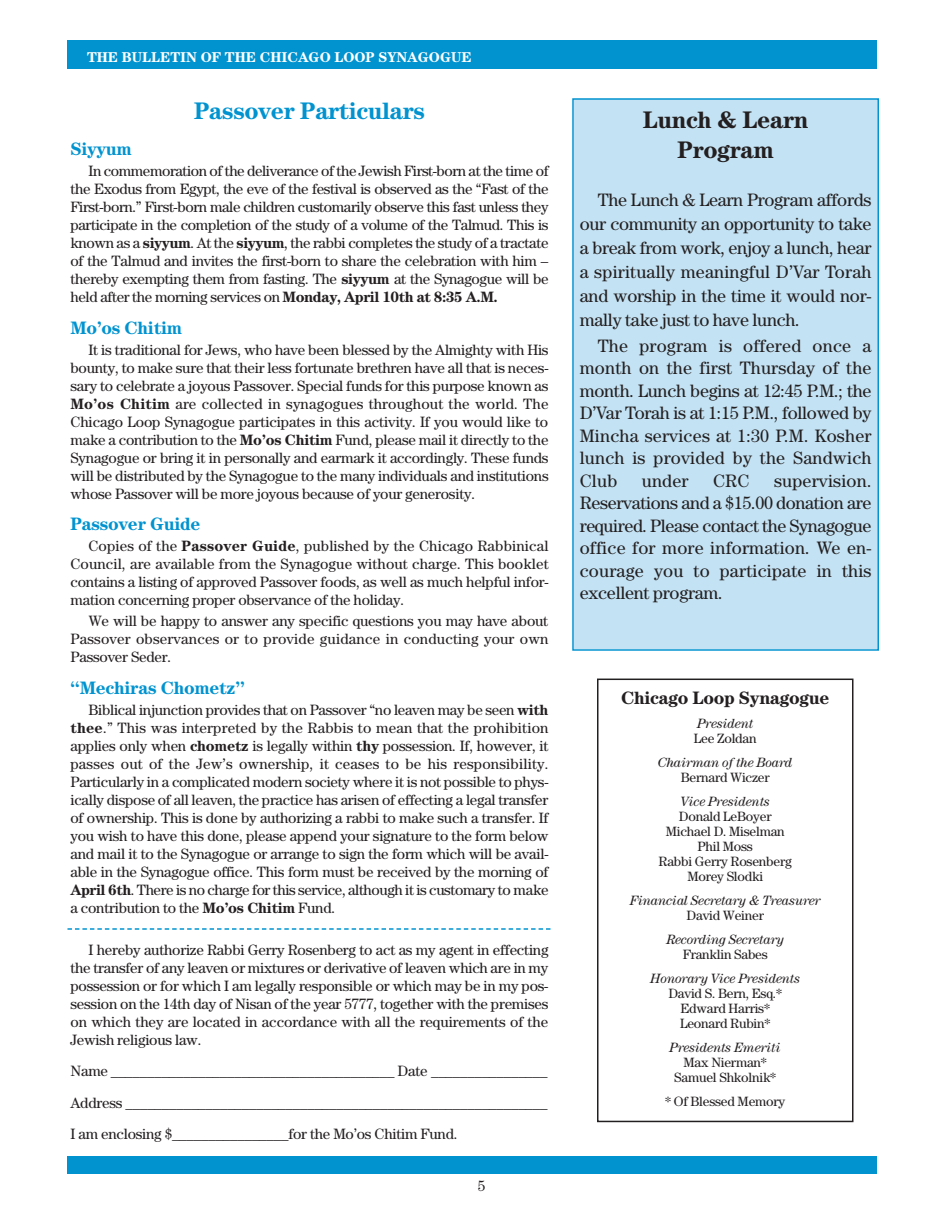
<style>
.page{position:relative;width:945px;height:1215px;background:#fff}
.page>*{position:absolute;margin:0;border:0;box-sizing:border-box;transform-origin:0 0}
.t1{font:700 24px "Century";letter-spacing:-.015em;color:#0093d0}
.t2{font:700 24px/30px "Century";letter-spacing:-.015em;color:#231f20;text-align:center}
.t3{font:18px/22.5px "Century";letter-spacing:.01em;color:#231f20;text-align:justify}
.t4{font:700 18px "Century";letter-spacing:-.015em;color:#0093d0}
.t5{font:700 18px "Century";letter-spacing:-.015em;color:#231f20}
.t6{font:15px/18px "Century";letter-spacing:-.015em;color:#231f20;text-align:justify}
.t7{font:700 14.25px "Century";color:#fff}
.t8{font:13.5px/15px "Century";letter-spacing:-.015em;color:#231f20;text-align:center}
.t9{font:italic 13.5px "Century";letter-spacing:-.015em;color:#231f20}
.s1{font-weight:700}
</style>
<div class="page">
<div style="left:68px;top:40px;width:810px;height:29px;background:#0093d0"></div>
<div style="left:68px;top:1156px;width:810px;height:18px;background:#0093d0"></div>
<svg style="left:68px;top:928px;width:483px;height:2px"></svg>
<div style="left:574px;top:100px;width:304px;height:549px;background:#c3e2f3"></div>
<div style="left:572px;top:98px;width:307px;height:553px;border:2px solid #0093d0"></div>
<div style="left:597px;top:679px;width:257px;height:443px;border:2px solid #231f20"></div>
<p class="t7" style="left:87px;top:52px;width:386px">THE BULLETIN OF THE CHICAGO LOOP SYNAGOGUE</p>
<h1 class="t1" style="left:194px;top:103px;width:232px">Passover Particulars</h1>
<p class="t4" style="left:70px;top:143px;width:63px">Siyyum</p>
<p class="t6" style="left:70px;top:163px;width:480px;text-indent:18px">In commemoration of the deliverance of the Jewish First-born at the time of the Exodus from Egypt, the eve of the festival is observed as the “Fast of the First-born.” First-born male children customarily observe this fast unless they participate in the completion of the study of a volume of the Talmud. This is known as a <span class="s1">siyyum</span>. At the <span class="s1">siyyum</span>, the rabbi completes the study of a tractate of the Talmud and invites the first-born to share the celebration with him – thereby exempting them from fasting. The <span class="s1">siyyum</span> at the Synagogue will be held after the morning services on <span class="s1">Monday, April 10th at 8:35 A.M.</span></p>
<p class="t4" style="left:70px;top:321px;width:113px">Mo’os Chitim</p>
<p class="t6" style="left:70px;top:342px;width:480px;text-indent:18px">It is traditional for Jews, who have been blessed by the Almighty with His bounty, to make sure that their less fortunate brethren have all that is neces&shy;sary to celebrate a joyous Passover. Special funds for this purpose known as <span class="s1">Mo’os Chitim</span> are collected in synagogues throughout the world. The Chicago Loop Synagogue participates in this activity. If you would like to make a contribution to the <span class="s1">Mo’os Chitim</span> Fund, please mail it directly to the Synagogue or bring it in personally and earmark it accordingly. These funds will be distributed by the Synagogue to the many individuals and institutions whose Passover will be more joyous because of your generosity.</p>
<p class="t4" style="left:70px;top:518px;width:131px">Passover Guide</p>
<p class="t6" style="left:70px;top:538px;width:480px;text-indent:18px">Copies of the <span class="s1">Passover Guide</span>, published by the Chicago Rabbinical Council, are available from the Synagogue without charge. This booklet contains a listing of approved Passover foods, as well as much helpful infor&shy;mation concerning proper observance of the holiday.</p>
<p class="t6" style="left:70px;top:613px;width:480px;text-indent:18px">We will be happy to answer any specific questions you may have about Passover observances or to provide guidance in conducting your own Passover Seder.</p>
<p class="t4" style="left:70px;top:681px;width:176px">“Mechiras Chometz”</p>
<p class="t6" style="left:70px;top:702px;width:480px;text-indent:18px">Biblical injunction provides that on Passover “no leaven may be seen <span class="s1">with thee</span>.” This was interpreted by the Rabbis to mean that the prohibition applies only when <span class="s1">chometz</span> is legally within <span class="s1">thy</span> possession. If, however, it passes out of the Jew’s ownership, it ceases to be his responsibility.<br>Particularly in a complicated modern society where it is not possible to phys&shy;ically dispose of all leaven, the practice has arisen of effecting a legal transfer of ownership. This is done by authorizing a rabbi to make such a transfer. If you wish to have this done, please append your signature to the form below and mail it to the Synagogue or arrange to sign the form which will be avail&shy;able in the Synagogue office. This form must be received by the morning of <span class="s1">April 6th</span>. There is no charge for this service, although it is customary to make a contribution to the <span class="s1">Mo’os Chitim</span> Fund.</p>
<p class="t6" style="left:70px;top:942px;width:480px;text-indent:18px">I hereby authorize Rabbi Gerry Rosenberg to act as my agent in effecting the transfer of any leaven or mixtures or derivative of leaven which are in my possession or for which I am legally responsible or which may be in my pos&shy;session on the 14th day of Nisan of the year 5777, together with the premises on which they are located in accordance with all the requirements of the Jewish religious law.</p>
<p class="t6" style="left:70px;top:1057px;width:479px;line-height:31.5px">Name _______________________________________ Date ________________ Address __________________________________________________________ I am enclosing $________________for the Mo’os Chitim Fund.</p>
<p class="t6" style="left:478px;top:1178px;width:9px">5</p>
<h1 class="t2" style="left:643px;top:107px;width:167px">Lunch &amp; Learn<br>Program</h1>
<p class="t3" style="left:580px;top:190px;width:293px;line-height:24px;text-indent:18px">The Lunch &amp; Learn Program affords our community an opportunity to take a break from work, enjoy a lunch, hear a spiritually meaningful D’Var Torah and worship in the time it would nor&shy;mally take just to have lunch.</p>
<p class="t3" style="left:580px;top:336px;width:293px;text-indent:18px">The program is offered once a month on the first Thursday of the month. Lunch begins at 12:45 P.M.; the D’Var Torah is at 1:15 P.M., followed by Mincha services at 1:30 P.M. Kosher lunch is provided by the Sandwich Club</p>
<p class="t3" style="left:642px;top:471px;width:48px">under</p>
<p class="t3" style="left:713px;top:471px;width:38px">CRC</p>
<p class="t3" style="left:580px;top:471px;width:293px;text-indent:194px">supervision.<br>Reservations and a $15.00 donation are required. Please contact the Synagogue office for more information. We en&shy;courage you to participate in this excellent program.</p>
<p class="t5" style="left:621px;top:692px;width:210px">Chicago Loop Synagogue</p>
<p class="t9" style="left:697px;top:719px;width:57px">President</p>
<p class="t8" style="left:694px;top:732px;width:64px">Lee Zoldan</p>
<p class="t9" style="left:658px;top:758px;width:136px">Chairman of the Board</p>
<p class="t8" style="left:681px;top:771px;width:90px">Bernard Wiczer</p>
<p class="t9" style="left:681px;top:797px;width:91px">Vice Presidents</p>
<p class="t8" style="left:659px;top:810px;width:135px">Donald LeBoyer<br>Michael D. Miselman<br>Phil Moss<br>Rabbi Gerry Rosenberg<br>Morey Slodki</p>
<p class="t9" style="left:630px;top:896px;width:192px">Financial Secretary &amp; Treasurer</p>
<p class="t8" style="left:687px;top:909px;width:79px">David Weiner</p>
<p class="t9" style="left:666px;top:935px;width:119px">Recording Secretary</p>
<p class="t8" style="left:683px;top:948px;width:87px">Franklin Sabes</p>
<p class="t9" style="left:650px;top:974px;width:151px">Honorary Vice Presidents</p>
<p class="t8" style="left:668px;top:987px;width:115px">David S. Bern, Esq.*<br>Edward Harris*<br>Leonard Rubin*</p>
<p class="t9" style="left:670px;top:1043px;width:113px">Presidents Emeriti</p>
<p class="t8" style="left:674px;top:1056px;width:104px">Max Nierman*<br>Samuel Shkolnik*</p>
<p class="t8" style="left:665px;top:1095px;width:122px">* Of Blessed Memory</p>
</div>
